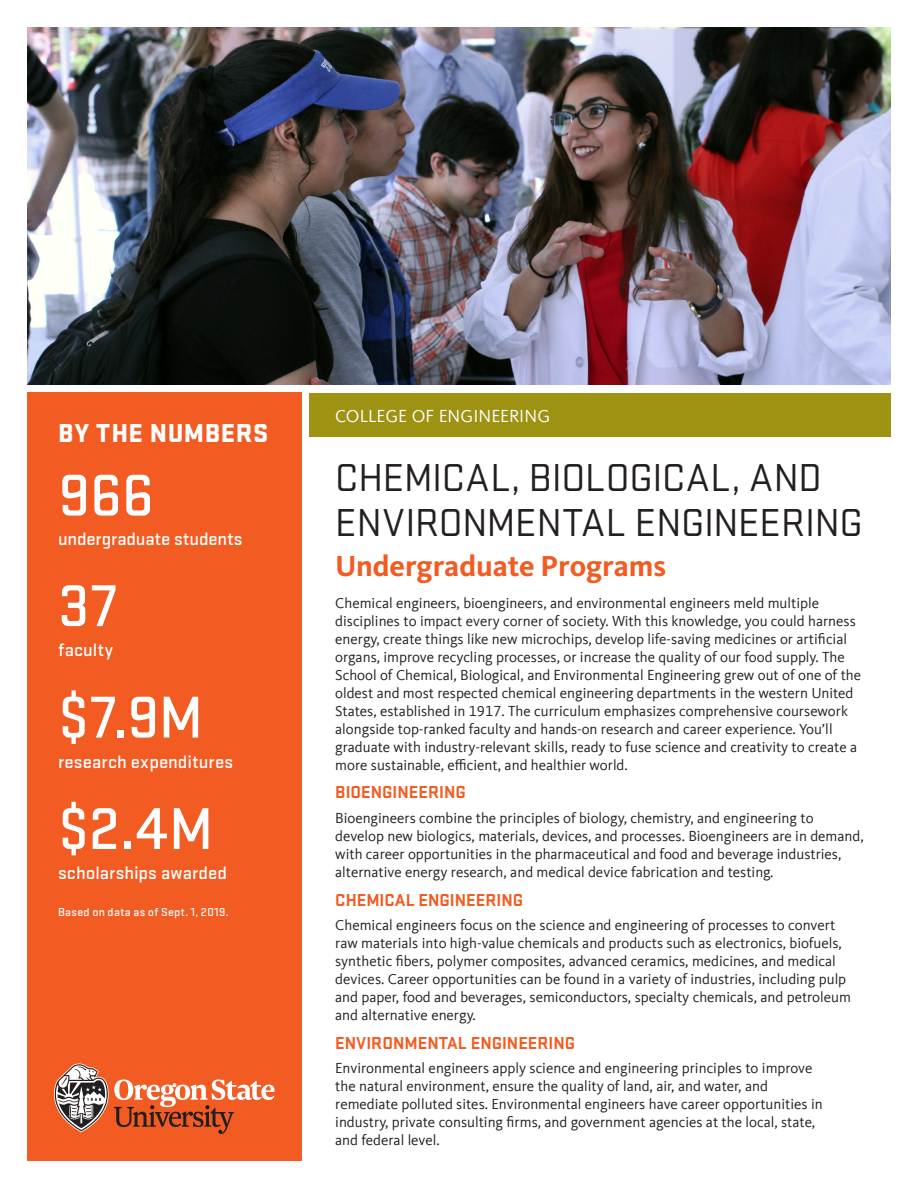
<style>
.page{position:relative;width:918px;height:1188px;background:#fff}
.page>*{position:absolute;margin:0;border:0;box-sizing:border-box;transform-origin:0 0}
.t1{font:500 61.35px "Stratum 2";letter-spacing:-.01em;color:#fff}
.t2{font:40.5px/45px "Stratum 2";letter-spacing:-.005em;color:#231f20}
.Bullets{font:700 30px "Kievit Pro";color:#f25b21}
.t3{font:900 27px "Stratum 2";letter-spacing:.015em;color:#fff}
.t4{font:500 18.75px "Stratum 2";color:#fff}
.t5{font:700 18px "Stratum 2";color:#f25b21}
.t6{font:18px "Kievit Offc";color:#fff}
.t7{font:15px/18px "Kievit Offc";color:#231f20}
.t8{font:500 12px "Stratum 2";letter-spacing:.025em;color:#fff}
</style>
<div class="page">
<div style="left:310px;top:393px;width:581px;height:44px;background:#9e9212"></div>
<div style="left:27px;top:393px;width:275px;height:768px;background:#f25b21"></div>
<img style="left:27px;top:27px;width:864px;height:358px">
<svg style="left:54px;top:1064px;width:221px;height:70px"></svg>
<p class="t3" style="left:58px;top:413px;width:212px">BY THE NUMBERS</p>
<p class="t1" style="left:58px;top:454px;width:98px">966</p>
<p class="t4" style="left:58px;top:526px;width:186px">undergraduate students</p>
<p class="t1" style="left:58px;top:564px;width:61px">37</p>
<p class="t4" style="left:58px;top:637px;width:56px">faculty</p>
<p class="t1" style="left:58px;top:676px;width:147px">$7.9M</p>
<p class="t4" style="left:58px;top:749px;width:177px">research expenditures</p>
<p class="t1" style="left:58px;top:787px;width:157px">$2.4M</p>
<p class="t4" style="left:58px;top:860px;width:171px">scholarships awarded</p>
<p class="t8" style="left:58px;top:904px;width:172px">Based on data as of Sept. 1, 2019.</p>
<p class="t6" style="left:335px;top:406px;width:216px">COLLEGE OF ENGINEERING</p>
<h2 class="t2" style="left:335px;top:453px;width:529px">CHEMICAL, BIOLOGICAL, AND<br>ENVIRONMENTAL ENGINEERING</h2>
<p class="Bullets" style="left:335px;top:548px;width:332px">Undergraduate Programs</p>
<p class="t7" style="left:335px;top:594px;width:527px">Chemical engineers, bioengineers, and environmental engineers meld multiple disciplines to impact every corner of society. With this knowledge, you could harness energy, create things like new microchips, develop life-saving medicines or artificial organs, improve recycling processes, or increase the quality of our food supply. The School of Chemical, Biological, and Environmental Engineering grew out of one of the oldest and most respected chemical engineering departments in the western United States, established in 1917. The curriculum emphasizes comprehensive coursework alongside top-ranked faculty and hands-on research and career experience. You’ll graduate with industry-relevant skills, ready to fuse science and creativity to create a more sustainable, efficient, and healthier world.</p>
<p class="t5" style="left:335px;top:780px;width:132px">BIOENGINEERING</p>
<p class="t7" style="left:335px;top:809px;width:530px">Bioengineers combine the principles of biology, chemistry, and engineering to develop new biologics, materials, devices, and processes. Bioengineers are in demand, with career opportunities in the pharmaceutical and food and beverage industries, alternative energy research, and medical device fabrication and testing.</p>
<p class="t5" style="left:335px;top:887px;width:189px">CHEMICAL ENGINEERING</p>
<p class="t7" style="left:335px;top:917px;width:517px">Chemical engineers focus on the science and engineering of processes to convert raw materials into high-value chemicals and products such as electronics, biofuels, synthetic fibers, polymer composites, advanced ceramics, medicines, and medical devices. Career opportunities can be found in a variety of industries, including pulp and paper, food and beverages, semiconductors, specialty chemicals, and petroleum and alternative energy.</p>
<p class="t5" style="left:335px;top:1030px;width:241px">ENVIRONMENTAL ENGINEERING</p>
<p class="t7" style="left:335px;top:1060px;width:479px">Environmental engineers apply science and engineering principles to improve</p>
<p class="t7" style="left:335px;top:1078px;width:434px">the natural environment, ensure the quality of land, air, and water, and</p>
<p class="t7" style="left:335px;top:1096px;width:489px">remediate polluted sites. Environmental engineers have career opportunities in</p>
<p class="t7" style="left:335px;top:1114px;width:482px">industry, private consulting firms, and government agencies at the local, state,</p>
<p class="t7" style="left:335px;top:1132px;width:106px">and federal level.</p>
</div>
